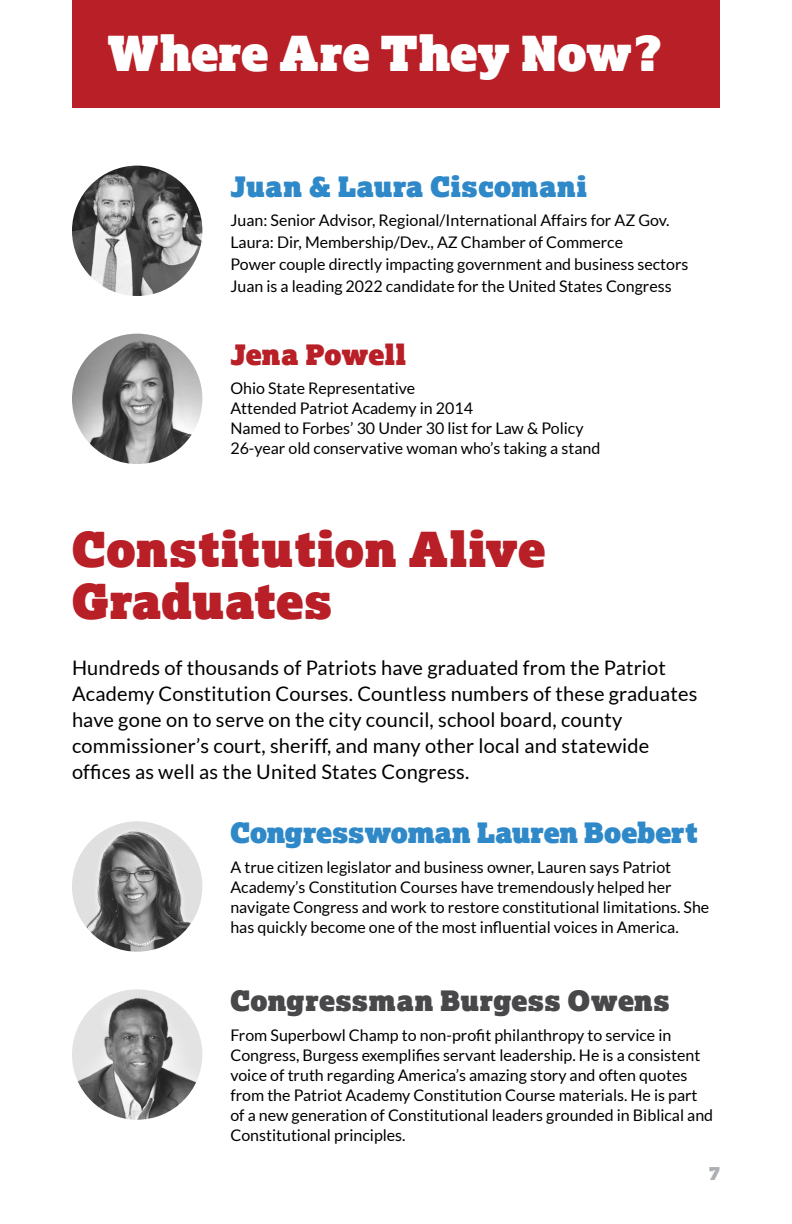
<style>
.page{position:relative;width:792px;height:1224px;background:#fff}
.page>*{position:absolute;margin:0;border:0;box-sizing:border-box;transform-origin:0 0}
.t1{font:48px/52px "Lexia Advertising";letter-spacing:.025em;color:#b81f26}
.t2{font:48px "Lexia Advertising";letter-spacing:-.015em;color:#fff}
.t3{font:28px "Lexia Advertising";letter-spacing:.01em;color:#2f89c9}
.t4{font:28px "Lexia Advertising";letter-spacing:.025em;color:#48484a}
.t5{font:28px "Lexia Advertising";letter-spacing:.03em;color:#2f89c9}
.t6{font:28px "Lexia Advertising";letter-spacing:.01em;color:#b81f26}
.t7{font:20px/26px "Lato";letter-spacing:.01em;color:#000}
.t8{font:18px "Lexia Advertising";color:#adafb2}
.t9{font:16px/20px "Lato";color:#000}
</style>
<div class="page">
<div style="left:72px;top:0;width:648px;height:107px;background:#b81f26"></div>
<img style="left:72px;top:334px;width:130px;height:130px;border-radius:65px">
<img style="left:72px;top:821px;width:130px;height:131px;border-radius:65px">
<img style="left:72px;top:989px;width:130px;height:131px;border-radius:65px">
<img style="left:72px;top:166px;width:130px;height:130px;border-radius:65px">
<h1 class="t2" style="left:107px;top:23px;width:555px">Where Are They Now?</h1>
<h2 class="t5" style="left:230px;top:168px;width:358px">Juan &amp; Laura Ciscomani</h2>
<p class="t9" style="left:230px;top:209px;width:460px;line-height:22px">Juan: Senior Advisor, Regional/International Affairs for AZ Gov.<br>Laura: Dir, Membership/Dev., AZ Chamber of Commerce<br>Power couple directly impacting government and business sectors Juan is a leading 2022 candidate for the United States Congress</p>
<h2 class="t6" style="left:230px;top:336px;width:177px">Jena Powell</h2>
<p class="t9" style="left:230px;top:378px;width:371px">Ohio State Representative<br>Attended Patriot Academy in 2014<br>Named to Forbes’ 30 Under 30 list for Law &amp; Policy 26-year old conservative woman who’s taking a stand</p>
<h1 class="t1" style="left:72px;top:522px;width:475px">Constitution Alive<br>Graduates</h1>
<p class="t7" style="left:72px;top:654px;width:627px">Hundreds of thousands of Patriots have graduated from the Patriot Academy Constitution Courses. Countless numbers of these graduates have gone on to serve on the city council, school board, county commissioner’s court, sheriff, and many other local and statewide offices as well as the United States Congress.</p>
<h2 class="t3" style="left:230px;top:814px;width:469px">Congresswoman Lauren Boebert</h2>
<p class="t9" style="left:230px;top:858px;width:480px">A true citizen legislator and business owner, Lauren says Patriot Academy’s Constitution Courses have tremendously helped her navigate Congress and work to restore constitutional limitations. She has quickly become one of the most influential voices in America.</p>
<h2 class="t4" style="left:230px;top:982px;width:441px">Congressman Burgess Owens</h2>
<p class="t9" style="left:230px;top:1026px;width:484px">From Superbowl Champ to non-profit philanthropy to service in Congress, Burgess exemplifies servant leadership. He is a consistent voice of truth regarding America’s amazing story and often quotes from the Patriot Academy Constitution Course materials. He is part of a new generation of Constitutional leaders grounded in Biblical and Constitutional principles.</p>
<p class="t8" style="left:709px;top:1161px;width:12px">7</p>
</div>
